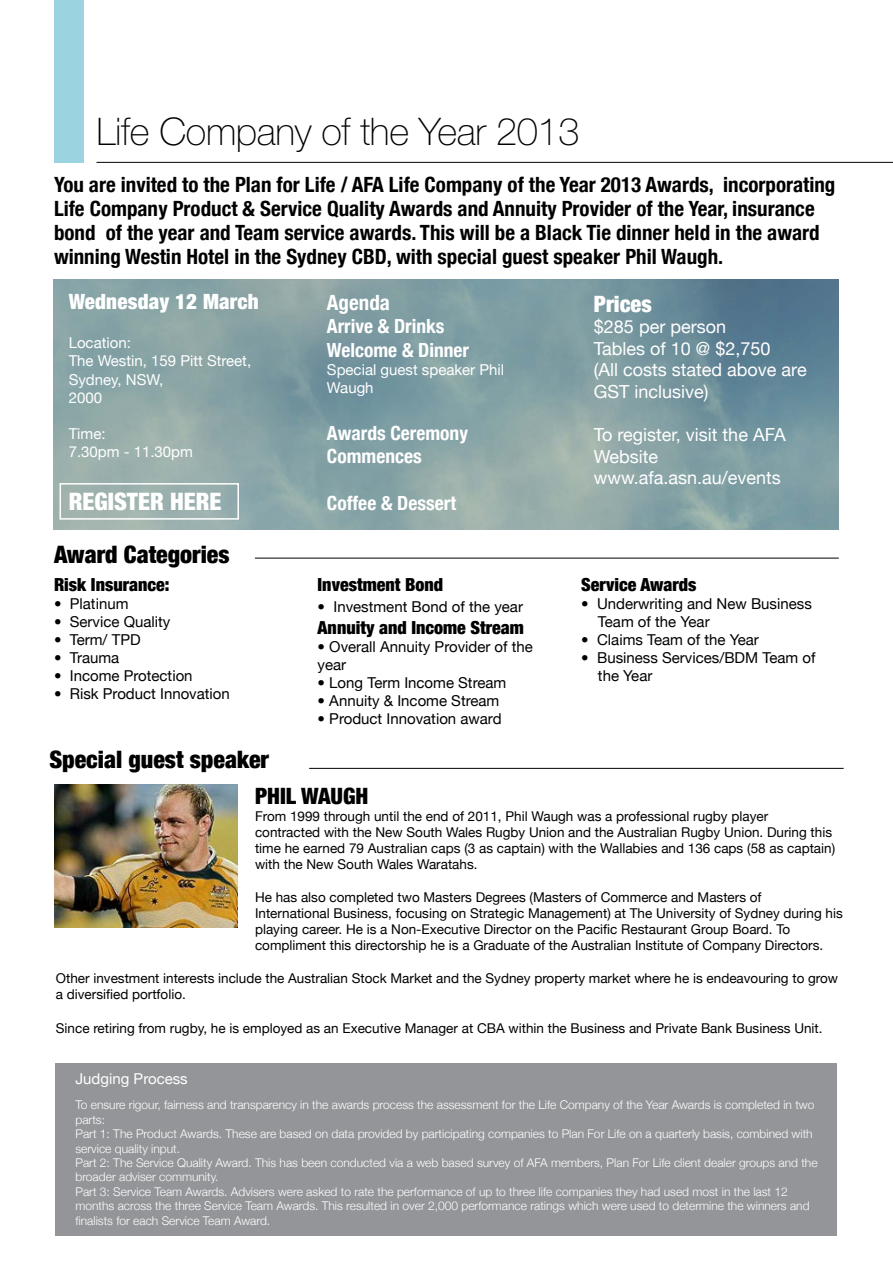
<style>
.page{position:relative;width:893px;height:1263px;background:#fff}
.page>*{position:absolute;margin:0;border:0;box-sizing:border-box;transform-origin:0 0}
.t1{font:100 38.1px "Helvetica Neue LT Std";letter-spacing:-.01em;color:#000}
.t2{font:900 condensed 24px "Helvetica Neue";color:#000}
.t3{font:900 condensed 24px "Helvetica Neue";color:#fff}
.t4{font:900 condensed 22.5px "Helvetica Neue";color:#000}
.t5{font:900 condensed 22.5px "Helvetica Neue";color:#fff}
.t6{font:700 condensed 21px/24px "Helvetica Neue";color:#000}
.t7{font:900 condensed 21px "Helvetica Neue";letter-spacing:.01em;color:#fff}
.t8{font:700 condensed 21px "Helvetica Neue";color:#fff}
.t9{font:700 condensed 19.5px/23.4px "Helvetica Neue";color:#fff}
.t10{font:18px/21.6px "Helvetica Neue";color:#fff}
.t11{font:900 condensed 18px "Helvetica Neue";color:#000}
.t12{font:15px/18px "Helvetica Neue";color:#000}
.t13{font:15px/18px "Helvetica Neue";color:#fff}
.t14{font:13.5px/16.2px "Helvetica Neue";color:#000}
.t15{font:300 12px/14.4px "Helvetica Neue";color:#fff}
.s1{font-weight:200}
</style>
<div class="page">
<hr style="left:97px;top:162px;width:796px;height:1px;background:#000">
<div style="left:54px;top:0;width:30px;height:162px;background:#9bd3e0"></div>
<img style="left:54px;top:784px;width:184px;height:143px">
<div style="left:55px;top:1063px;width:782px;height:173px;background:#939598"></div>
<img style="left:54px;top:280px;width:785px;height:250px">
<hr style="left:255px;top:558px;width:584px;height:1px;background:#000">
<hr style="left:309px;top:768px;width:535px;height:1px;background:#000">
<div style="left:60px;top:483px;width:179px;height:37px;border:2px solid #fff"></div>
<h1 class="t1" style="left:97px;top:110px;width:484px">Life Company of the Year 2013</h1>
<p class="t6" style="left:54px;top:171px;width:783px">You are invited to the Plan for Life / AFA Life Company of the Year 2013 Awards, incorporating Life Company Product &amp; Service Quality Awards and Annuity Provider of the Year, insurance bond of the year and Team service awards. This will be a Black Tie dinner held in the award winning Westin Hotel in the Sydney CBD, with special guest speaker Phil Waugh.</p>
<h3 class="t7" style="left:69px;top:289px;width:192px">Wednesday 12 March</h3>
<p class="t13" style="left:69px;top:335px;width:184px">Location:<br>The Westin, 159 Pitt Street,<br>Sydney, NSW,<br>2000</p>
<p class="t13" style="left:69px;top:425px;width:126px">Time:<br>7.30pm - 11.30pm</p>
<h2 class="t3" style="left:69px;top:487px;width:154px">REGISTER HERE</h2>
<h2 class="t2" style="left:54px;top:540px;width:177px">Award Categories</h2>
<h3 class="t11" style="left:54px;top:573px;width:117px">Risk Insurance:</h3>
<p class="t12" style="left:54px;top:595px;width:76px"><span class="s1">•</span> Platinum</p>
<p class="t12" style="left:54px;top:613px;width:118px"><span class="s1">•</span> Service Quality</p>
<p class="t12" style="left:54px;top:631px;width:88px"><span class="s1">•</span> Term/ TPD</p>
<p class="t12" style="left:54px;top:649px;width:67px"><span class="s1">•</span> Trauma</p>
<p class="t12" style="left:54px;top:667px;width:140px"><span class="s1">•</span> Income Protection</p>
<p class="t12" style="left:54px;top:685px;width:177px"><span class="s1">•</span> Risk Product Innovation</p>
<h2 class="t2" style="left:49px;top:745px;width:221px">Special guest speaker</h2>
<h3 class="t8" style="left:327px;top:285px;width:65px">Agenda</h3>
<h3 class="t9" style="left:327px;top:313px;width:144px">Arrive &amp; Drinks<br>Welcome &amp; Dinner</h3>
<p class="t13" style="left:327px;top:361px;width:179px">Special guest speaker Phil<br>Waugh</p>
<h3 class="t9" style="left:327px;top:420px;width:143px">Awards Ceremony<br>Commences</h3>
<h3 class="t9" style="left:327px;top:490px;width:131px">Coffee &amp; Dessert</h3>
<h3 class="t11" style="left:318px;top:573px;width:127px">Investment Bond</h3>
<p class="t12" style="left:318px;top:599px;width:207px"><span class="s1">•</span> Investment Bond of the year</p>
<h3 class="t11" style="left:318px;top:616px;width:208px">Annuity and Income Stream</h3>
<p class="t12" style="left:318px;top:638px;width:217px"><span class="s1">•</span> Overall Annuity Provider of the year</p>
<p class="t12" style="left:318px;top:674px;width:190px"><span class="s1">•</span> Long Term Income Stream</p>
<p class="t12" style="left:318px;top:692px;width:183px"><span class="s1">•</span> Annuity &amp; Income Stream</p>
<p class="t12" style="left:318px;top:710px;width:185px"><span class="s1">•</span> Product Innovation award</p>
<h3 class="t5" style="left:594px;top:290px;width:59px">Prices</h3>
<h3 class="t10" style="left:594px;top:317px;width:214px">$285 per person<br>Tables of 10 @ $2,750<br>(All costs stated above are<br>GST inclusive)</h3>
<h3 class="t10" style="left:594px;top:425px;width:193px">To register, visit the AFA<br>Website www.afa.asn.au/events</h3>
<h3 class="t11" style="left:581px;top:573px;width:117px">Service Awards</h3>
<p class="t12" style="left:598px;top:595px;width:215px;text-indent:-17px"><span class="s1">•</span> Underwriting and New Business<br>Team of the Year</p>
<p class="t12" style="left:581px;top:631px;width:179px"><span class="s1">•</span> Claims Team of the Year</p>
<p class="t12" style="left:598px;top:649px;width:219px;text-indent:-17px"><span class="s1">•</span> Business Services/BDM Team of the Year</p>
<h3 class="t4" style="left:255px;top:782px;width:115px">PHIL WAUGH</h3>
<p class="t14" style="left:255px;top:808px;width:582px">From 1999 through until the end of 2011, Phil Waugh was a professional rugby player contracted with the New South Wales Rugby Union and the Australian Rugby Union. During this time he earned 79 Australian caps (3 as captain) with the Wallabies and 136 caps (58 as captain) with the New South Wales Waratahs.</p>
<p class="t14" style="left:255px;top:889px;width:589px">He has also completed two Masters Degrees (Masters of Commerce and Masters of<br>International Business, focusing on Strategic Management) at The University of Sydney during his playing career. He is a Non-Executive Director on the Pacific Restaurant Group Board. To compliment this directorship he is a Graduate of the Australian Institute of Company Directors.</p>
<p class="t14" style="left:56px;top:970px;width:784px">Other investment interests include the Australian Stock Market and the Sydney property market where he is endeavouring to grow a diversified portfolio.</p>
<p class="t14" style="left:56px;top:1021px;width:768px">Since retiring from rugby, he is employed as an Executive Manager at CBA within the Business and Private Bank Business Unit.</p>
<p class="t13" style="left:76px;top:1070px;width:114px">Judging Process</p>
<p class="t15" style="left:76px;top:1097px;width:744px">To ensure rigour, fairness and transparency in the awards process the assessment for the Life Company of the Year Awards is completed in two parts:<br>Part 1: The Product Awards. These are based on data provided by participating companies to Plan For Life on a quarterly basis, combined with service quality input.<br>Part 2: The Service Quality Award. This has been conducted via a web based survey of AFA members, Plan For Life client dealer groups and the broader adviser community.<br>Part 3: Service Team Awards. Advisers were asked to rate the performance of up to three life companies they had used most in the last 12 months across the three Service Team Awards. This resulted in over 2,000 performance ratings which were used to determine the winners and finalists for each Service Team Award.</p>
</div>
